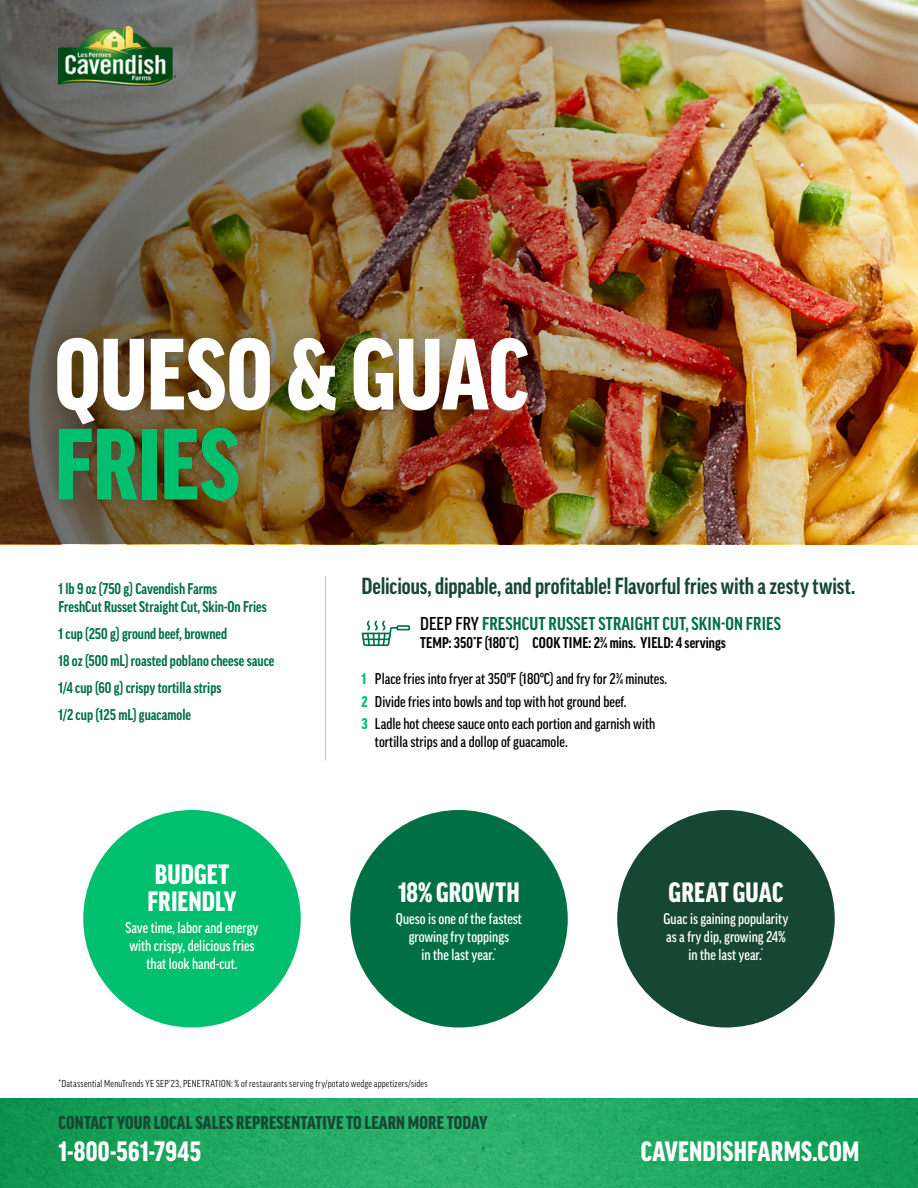
<style>
.page{position:relative;width:918px;height:1188px;background:#fff}
.page>*{position:absolute;margin:0;border:0;box-sizing:border-box;transform-origin:0 0}
.t1{font:900 condensed 97.5px "Good Pro";letter-spacing:-.005em;color:#fff}
.t2{font:900 condensed 97.5px "Good Pro";letter-spacing:-.005em;color:#00bf6f}
.t3{font:900 condensed 27px/27px "Good Pro";letter-spacing:.005em;color:#fff}
.t4{font:700 condensed 22.5px "Good Pro";color:#154734}
.t5{font:900 condensed 18px "Good Pro";letter-spacing:.01em;color:#154734}
.t6{font:700 condensed 18px "Good Pro";letter-spacing:.01em;color:#006f44}
.t7{font:500 condensed 15px/22.5px "Good Pro";color:#000}
.t8{font:700 condensed 15px/27px "Good Pro";color:#006f44}
.t9{font:500 condensed 15px/18px "Good Pro";color:#fff;text-align:center}
.t10{font:700 condensed 15px "Good Pro";color:#000}
.t11{font:condensed 9.75px "Good Pro";letter-spacing:.025em;color:#000}
.s1{font-weight:500;color:#000}
.s2{font-weight:900;color:#00bf6f}
</style>
<div class="page">
<img style="left:0;top:1098px;width:918px;height:90px">
<div style="left:83px;top:810px;width:218px;height:218px;background:#00bf6f;border-radius:50%"></div>
<div style="left:350px;top:810px;width:218px;height:218px;background:#006f44;border-radius:50%"></div>
<div style="left:617px;top:810px;width:218px;height:218px;background:#154734;border-radius:50%"></div>
<img style="left:0;top:0;width:918px;height:544px">
<img style="left:58px;top:27px;width:117px;height:58px">
<hr style="left:325px;top:576px;width:1px;height:184px;background:#bebebe">
<div style="left:396px;top:625px;width:14px;height:5px;border:2px solid #006f44"></div>
<svg style="left:362px;top:620px;width:37px;height:26px"></svg>
<div style="left:37px;top:319px;width:509px;height:201px;background:#000;opacity:.25"></div>
<h1 class="t1" style="left:54px;top:320px;width:476px">QUESO &amp; GUAC</h1>
<h1 class="t2" style="left:54px;top:410px;width:187px">FRIES</h1>
<p class="t8" style="left:58px;top:580px;width:210px;line-height:18px">1 lb 9 oz (750 g) Cavendish Farms<br>FreshCut Russet Straight Cut, Skin-On Fries</p>
<p class="t8" style="left:58px;top:620px;width:218px">1 cup (250 g) ground beef, browned<br>18 oz (500 mL) roasted poblano cheese sauce 1/4 cup (60 g) crispy tortilla strips<br>1/2 cup (125 mL) guacamole</p>
<h2 class="t3" style="left:147px;top:860px;width:91px">BUDGET<br>FRIENDLY</h2>
<p class="t9" style="left:126px;top:919px;width:134px">Save time, labor and energy with crispy, delicious fries that look hand-cut.</p>
<h3 class="t4" style="left:362px;top:573px;width:495px">Delicious, dippable, and profitable! Flavorful fries with a zesty twist.</h3>
<p class="t6" style="left:420px;top:614px;width:362px"><span class="s1">DEEP FRY</span> FRESHCUT RUSSET STRAIGHT CUT, SKIN-ON FRIES</p>
<p class="t10" style="left:420px;top:634px;width:307px">TEMP: 350˚F (180˚C) COOK TIME: 2¾ mins. YIELD: 4 servings</p>
<p class="t7" style="left:361px;top:667px;width:307px"><span class="s2">1</span> Place fries into fryer at 350ºF (180ºC) and fry for 2¾ minutes.<br><span class="s2">2</span> Divide fries into bowls and top with hot ground beef.<br><span class="s2">3</span> Ladle hot cheese sauce onto each portion and garnish with</p>
<p class="t7" style="left:375px;top:730px;width:194px">tortilla strips and a dollop of guacamole.</p>
<h2 class="t3" style="left:398px;top:878px;width:123px">18% GROWTH</h2>
<p class="t9" style="left:396px;top:910px;width:128px">Queso is one of the fastest growing fry toppings<br>in the last year.<sup>*</sup></p>
<h2 class="t3" style="left:669px;top:878px;width:116px">GREAT GUAC</h2>
<p class="t9" style="left:664px;top:910px;width:126px">Guac is gaining popularity as a fry dip, growing 24% in the last year.<sup>*</sup></p>
<p class="t11" style="left:58px;top:1078px;width:371px">*Datassential MenuTrends YE SEP’23, PENETRATION: % of restaurants serving fry/potato wedge appetizers/sides</p>
<p class="t5" style="left:59px;top:1113px;width:430px">CONTACT YOUR LOCAL SALES REPRESENTATIVE TO LEARN MORE TODAY</p>
<h2 class="t3" style="left:58px;top:1137px;width:144px">1-800-561-7945</h2>
<h2 class="t3" style="left:641px;top:1137px;width:220px">CAVENDISHFARMS.COM</h2>
</div>
